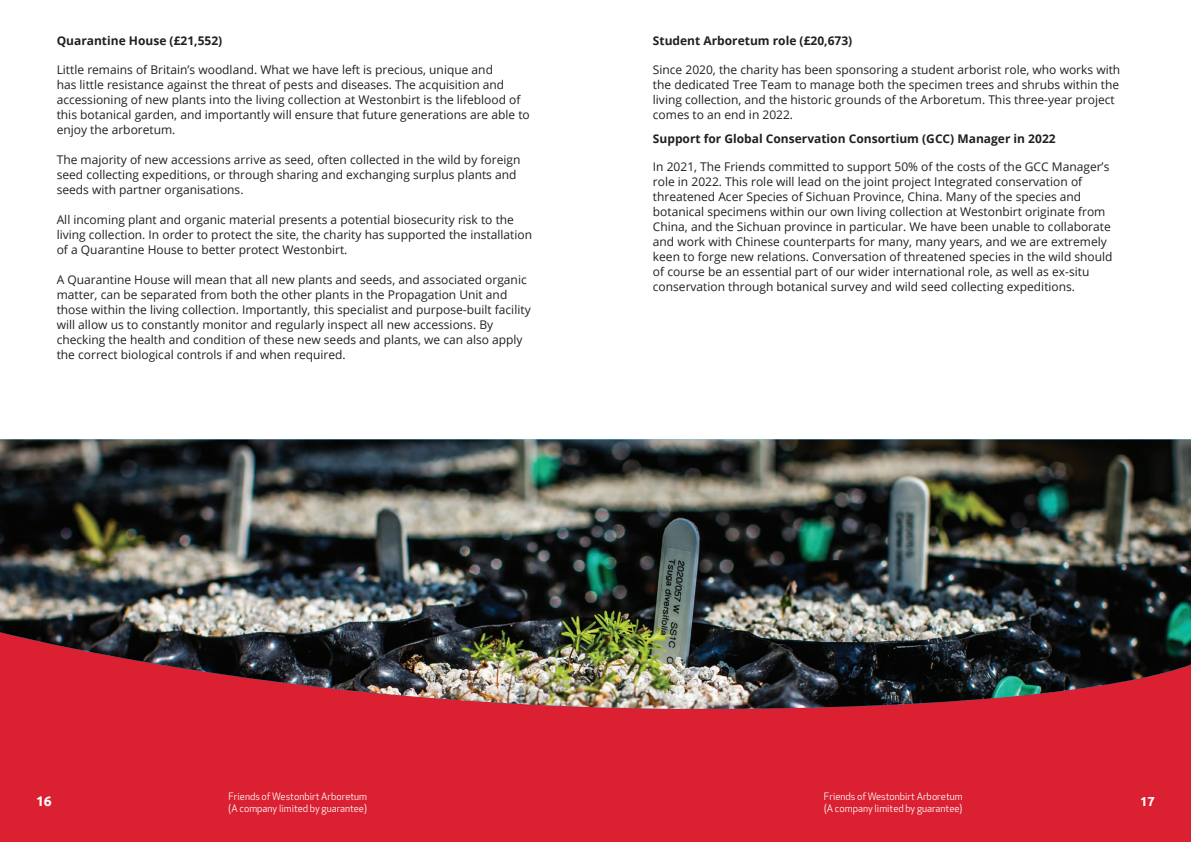
<style>
.page{position:relative;width:1191px;height:842px;background:#fff}
.page>*{position:absolute;margin:0;border:0;box-sizing:border-box;transform-origin:0 0}
.t1{font:700 14px "Ubuntu";color:#fff}
.t2{font:700 13px "Ubuntu";color:#fff}
.t3{font:12px/15px "Open Sans";color:#231f20}
.t4{font:700 12px "Open Sans";color:#231f20}
.t5{font:10px/12px "Apex New";color:#fff}
</style>
<div class="page">
<div style="left:0;top:716px;width:1191px;height:126px;background:#da2031"></div>
<div style="left:0;top:709px;width:1191px;height:7px;background:#da2031"></div>
<img style="left:0;top:439px;width:1191px;height:270px">
<p class="t4" style="left:57px;top:32px;width:167px">Quarantine House (£21,552)</p>
<p class="t3" style="left:57px;top:62px;width:474px">Little remains of Britain’s woodland. What we have left is precious, unique and<br>has little resistance against the threat of pests and diseases. The acquisition and accessioning of new plants into the living collection at Westonbirt is the lifeblood of this botanical garden, and importantly will ensure that future generations are able to enjoy the arboretum.</p>
<p class="t3" style="left:57px;top:152px;width:465px">The majority of new accessions arrive as seed, often collected in the wild by foreign seed collecting expeditions, or through sharing and exchanging surplus plants and seeds with partner organisations.</p>
<p class="t3" style="left:57px;top:212px;width:477px">All incoming plant and organic material presents a potential biosecurity risk to the living collection. In order to protect the site, the charity has supported the installation of a Quarantine House to better protect Westonbirt.</p>
<p class="t3" style="left:57px;top:272px;width:475px">A Quarantine House will mean that all new plants and seeds, and associated organic matter, can be separated from both the other plants in the Propagation Unit and those within the living collection. Importantly, this specialist and purpose-built facility will allow us to constantly monitor and regularly inspect all new accessions. By checking the health and condition of these new seeds and plants, we can also apply the correct biological controls if and when required.</p>
<p class="t4" style="left:653px;top:32px;width:201px">Student Arboretum role (£20,673)</p>
<p class="t3" style="left:653px;top:62px;width:469px">Since 2020, the charity has been sponsoring a student arborist role, who works with the dedicated Tree Team to manage both the specimen trees and shrubs within the living collection, and the historic grounds of the Arboretum. This three-year project comes to an end in 2022.</p>
<p class="t4" style="left:653px;top:130px;width:404px">Support for Global Conservation Consortium (GCC) Manager in 2022</p>
<p class="t3" style="left:653px;top:159px;width:461px">In 2021, The Friends committed to support 50% of the costs of the GCC Manager’s role in 2022. This role will lead on the joint project Integrated conservation of threatened Acer Species of Sichuan Province, China. Many of the species and botanical specimens within our own living collection at Westonbirt originate from China, and the Sichuan province in particular. We have been unable to collaborate and work with Chinese counterparts for many, many years, and we are extremely keen to forge new relations. Conversation of threatened species in the wild should of course be an essential part of our wider international role, as well as ex-situ conservation through botanical survey and wild seed collecting expeditions.</p>
<p class="t5" style="left:228px;top:790px;width:140px">Friends of Westonbirt Arboretum (A company limited by guarantee)</p>
<p class="t5" style="left:824px;top:790px;width:140px">Friends of Westonbirt Arboretum (A company limited by guarantee)</p>
<p class="t1" style="left:36px;top:792px;width:17px">16</p>
<p class="t2" style="left:1140px;top:793px;width:16px">17</p>
</div>
